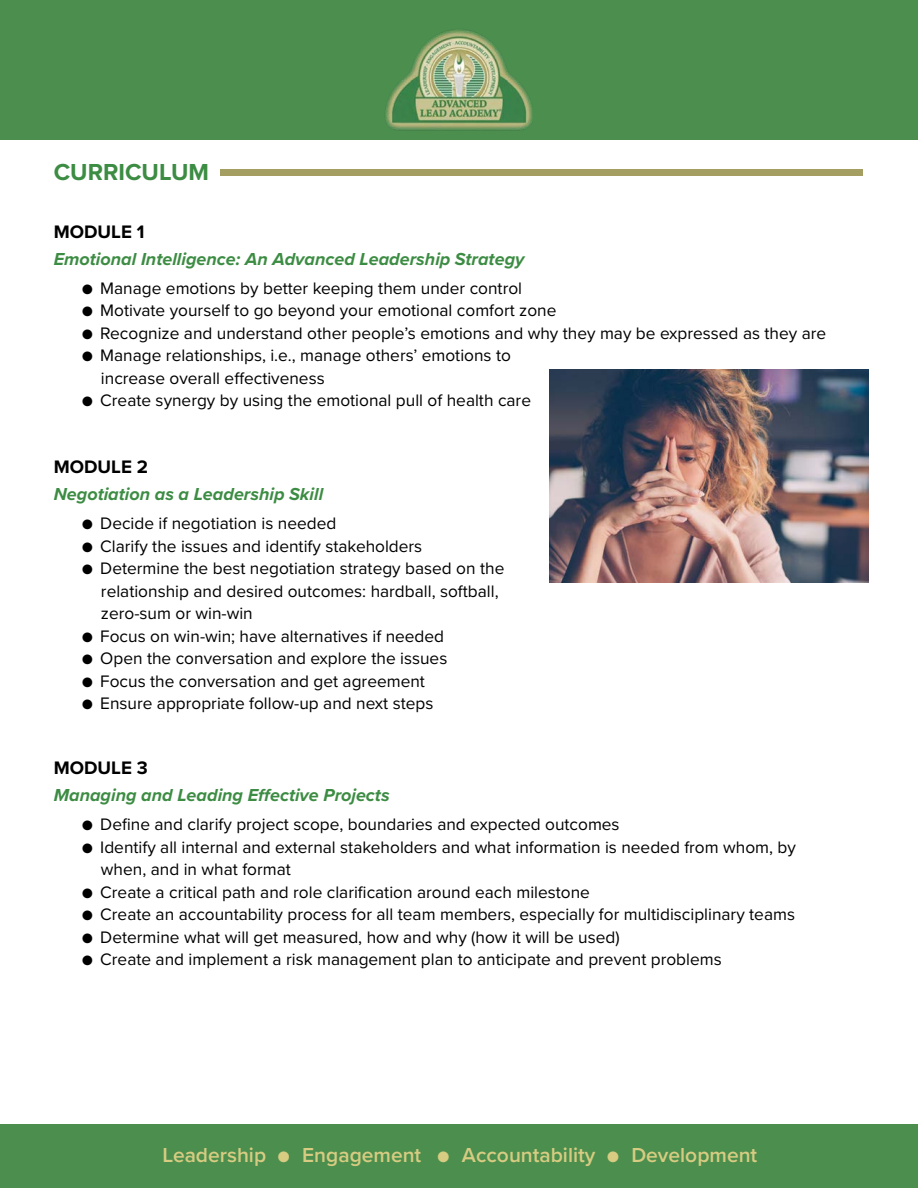
<style>
.page{position:relative;width:918px;height:1188px;background:#fff}
.page>*{position:absolute;margin:0;border:0;box-sizing:border-box;transform-origin:0 0}
.Subhead{font:700 24px "Proxima Nova";color:#3c8c43}
.t1{font:600 21px "Proxima Nova";color:#d7cc81}
.Subhead_3_-_Module{font:700 18.75px "Proxima Nova";color:#000}
.Subhead_4{font:italic 700 18px "Proxima Nova";color:#3c8c43}
.Bullet_points{font:17.25px/22.5px "Proxima Nova";color:#000}
</style>
<div class="page">
<div style="left:0;top:1125px;width:918px;height:63px;background:#4c8e4e"></div>
<div style="left:221px;top:169px;width:642px;height:7px;background:#a49e62"></div>
<div style="left:0;top:0;width:918px;height:139px;background:#4c8e4e"></div>
<img style="left:549px;top:370px;width:319px;height:212px">
<img style="left:386px;top:30px;width:146px;height:101px">
<p class="Subhead" style="left:54px;top:154px;width:157px">CURRICULUM</p>
<p class="Subhead_3_-_Module" style="left:54px;top:217px;width:92px">MODULE 1</p>
<p class="Subhead_4" style="left:54px;top:245px;width:472px">Emotional Intelligence: An Advanced Leadership Strategy</p>
<p class="Bullet_points" style="left:82px;top:276px;width:442px">● Manage emotions by better keeping them under control</p>
<p class="Bullet_points" style="left:82px;top:299px;width:476px">● Motivate yourself to go beyond your emotional comfort zone</p>
<p class="Bullet_points" style="left:82px;top:321px;width:746px">● Recognize and understand other people’s emotions and why they may be expressed as they are</p>
<p class="Bullet_points" style="left:101px;top:344px;width:412px;text-indent:-19px">● Manage relationships, i.e., manage others’ emotions to increase overall effectiveness</p>
<p class="Bullet_points" style="left:82px;top:389px;width:450px">● Create synergy by using the emotional pull of health care</p>
<p class="Subhead_3_-_Module" style="left:54px;top:453px;width:96px">MODULE 2</p>
<p class="Subhead_4" style="left:54px;top:481px;width:271px">Negotiation as a Leadership Skill</p>
<p class="Bullet_points" style="left:82px;top:512px;width:256px">● Decide if negotiation is needed</p>
<p class="Bullet_points" style="left:82px;top:534px;width:342px">● Clarify the issues and identify stakeholders</p>
<p class="Bullet_points" style="left:101px;top:557px;width:405px;text-indent:-19px">● Determine the best negotiation strategy based on the relationship and desired outcomes: hardball, softball, zero-sum or win-win</p>
<p class="Bullet_points" style="left:82px;top:624px;width:364px">● Focus on win-win; have alternatives if needed</p>
<p class="Bullet_points" style="left:82px;top:647px;width:367px">● Open the conversation and explore the issues</p>
<p class="Bullet_points" style="left:82px;top:669px;width:344px">● Focus the conversation and get agreement</p>
<p class="Bullet_points" style="left:82px;top:692px;width:353px">● Ensure appropriate follow-up and next steps</p>
<p class="Subhead_3_-_Module" style="left:54px;top:754px;width:96px">MODULE 3</p>
<p class="Subhead_4" style="left:54px;top:781px;width:337px">Managing and Leading Effective Projects</p>
<p class="Bullet_points" style="left:82px;top:812px;width:539px">● Define and clarify project scope, boundaries and expected outcomes</p>
<p class="Bullet_points" style="left:101px;top:835px;width:696px;text-indent:-19px">● Identify all internal and external stakeholders and what information is needed from whom, by when, and in what format</p>
<p class="Bullet_points" style="left:82px;top:880px;width:509px">● Create a critical path and role clarification around each milestone</p>
<p class="Bullet_points" style="left:82px;top:902px;width:714px">● Create an accountability process for all team members, especially for multidisciplinary teams</p>
<p class="Bullet_points" style="left:82px;top:925px;width:539px">● Determine what will get measured, how and why (how it will be used)</p>
<p class="Bullet_points" style="left:82px;top:947px;width:641px">● Create and implement a risk management plan to anticipate and prevent problems</p>
<p class="t1" style="left:162px;top:1139px;width:596px">Leadership ● Engagement ● Accountability ● Development</p>
</div>
